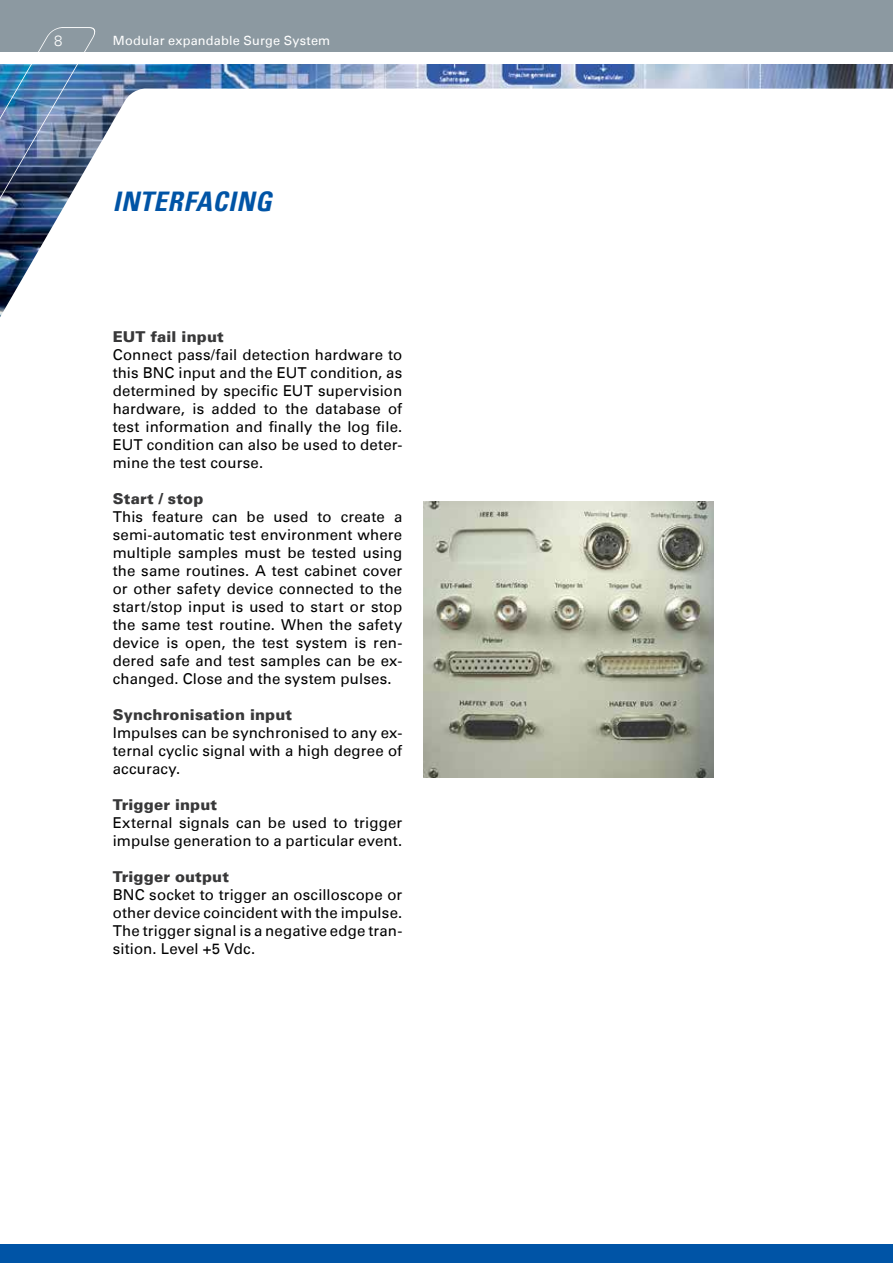
<style>
.page{position:relative;width:893px;height:1263px;background:#fff}
.page>*{position:absolute;margin:0;border:0;box-sizing:border-box;transform-origin:0 0}
.t1{font:italic 700 condensed 27px "Univers LT";letter-spacing:.02em;color:#0054a6}
.t2{font:15px/18px "Univers LT";letter-spacing:.01em;color:#000;text-align:justify}
.t3{font:900 15px "Univers LT";letter-spacing:.01em;color:#383839}
.t4{font:300 15px "Univers LT";color:#fff}
.t5{font:12.75px "Univers LT";letter-spacing:.015em;color:#fff}
</style>
<div class="page">
<div style="left:0;top:0;width:893px;height:51px;background:#8c99a1"></div>
<div style="left:0;top:1244px;width:893px;height:19px;background:#0054a6"></div>
<img style="left:100px;top:64px;width:793px;height:25px">
<svg style="left:0;top:89px;width:141px;height:228px"></svg>
<img style="left:0;top:27px;width:100px;height:199px">
<img style="left:424px;top:502px;width:289px;height:275px">
<p class="t4" style="left:54px;top:31px;width:10px">8</p>
<p class="t5" style="left:113px;top:33px;width:219px">Modular expandable Surge System</p>
<h1 class="t1" style="left:113px;top:185px;width:159px">INTERFACING</h1>
<p class="t3" style="left:113px;top:327px;width:112px">EUT fail input</p>
<p class="t2" style="left:113px;top:346px;width:291px">Connect pass/fail detection hardware to this BNC input and the EUT condition, as determined by specific EUT supervision hardware, is added to the database of test information and finally the log file.<br>EUT condition can also be used to deter&shy;mine the test course.</p>
<p class="t3" style="left:113px;top:489px;width:92px">Start / stop</p>
<p class="t2" style="left:113px;top:508px;width:291px">This feature can be used to create a semi-automatic test environment where multiple samples must be tested using the same routines. A test cabinet cover or other safety device connected to the start/stop input is used to start or stop the same test routine. When the safety device is open, the test system is ren&shy;dered safe and test samples can be ex&shy;changed. Close and the system pulses.</p>
<p class="t3" style="left:113px;top:705px;width:181px">Synchronisation input</p>
<p class="t2" style="left:113px;top:724px;width:291px">Impulses can be synchronised to any ex&shy;ternal cyclic signal with a high degree of accuracy.</p>
<p class="t3" style="left:113px;top:795px;width:106px">Trigger input</p>
<p class="t2" style="left:113px;top:814px;width:291px">External signals can be used to trigger impulse generation to a particular event.</p>
<p class="t3" style="left:113px;top:867px;width:118px">Trigger output</p>
<p class="t2" style="left:113px;top:886px;width:291px">BNC socket to trigger an oscilloscope or other device coincident with the impulse.<br>The trigger signal is a negative edge tran&shy;sition. Level +5 Vdc.</p>
</div>
